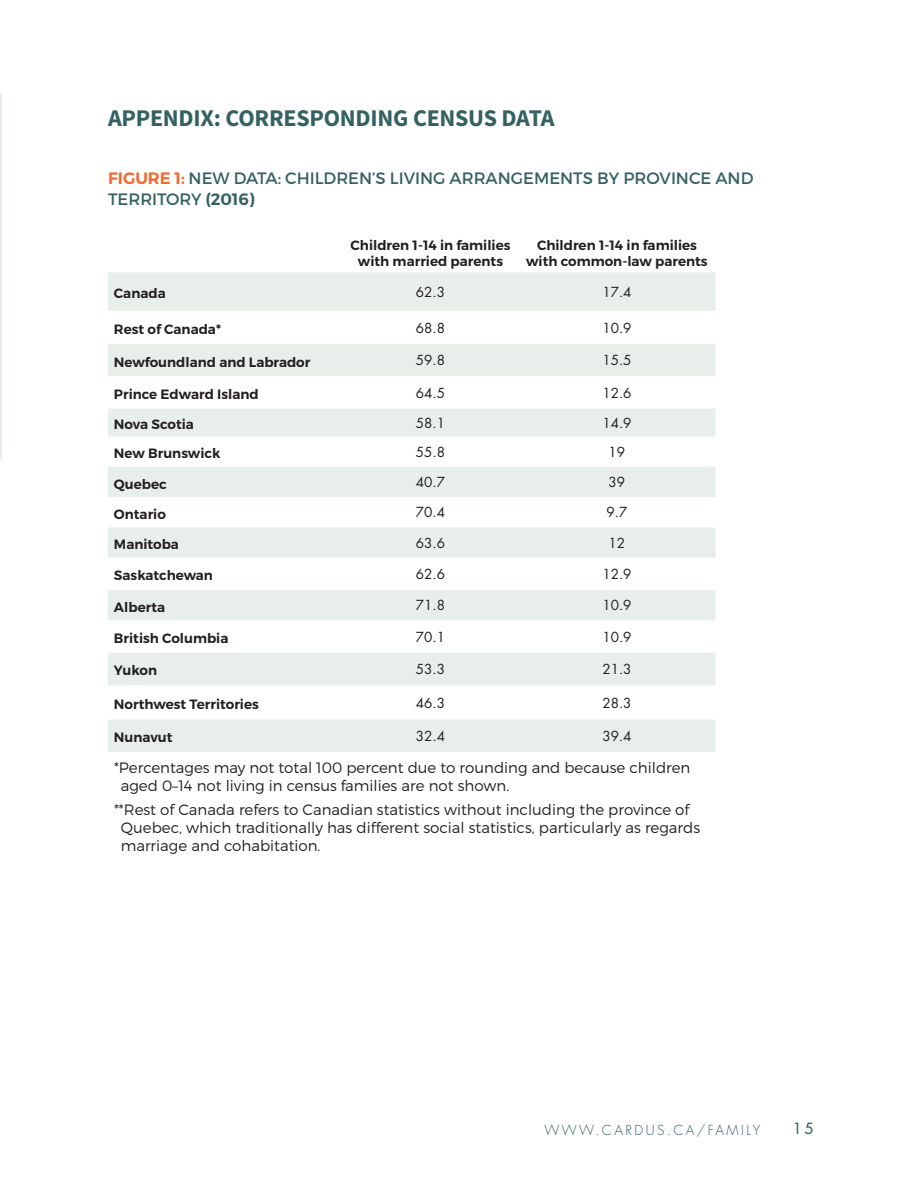
<style>
.page{position:relative;width:918px;height:1188px;background:#fff}
.page>*{position:absolute;margin:0;border:0;box-sizing:border-box;transform-origin:0 0}
.t1{font:700 24px "Source Sans Pro";letter-spacing:-.01em;color:#346161}
.t2{font:16.5px/21px "Montserrat";color:#346161}
.t3{font:300 15px/18px "Montserrat";color:#231f20}
.t4{font:15px "Futura";color:#346161}
.t5{font:600 13.5px/16.2px "Montserrat";color:#231f20;text-align:center}
.t6{font:13.5px "Futura";color:#231f20}
.t7{font:300 13.5px "Futura";letter-spacing:.18em;color:#346161}
.s1{font-weight:600;color:#f2682f}
.s2{font-weight:600}
</style>
<div class="page">
<hr style="left:0;top:94px;width:2px;height:366px;background:#e8efea">
<svg style="left:108px;top:272px;width:608px;height:480px;fill:#e8efea"></svg>
<h1 class="t1" style="left:108px;top:103px;width:448px">APPENDIX: CORRESPONDING CENSUS DATA</h1>
<p class="t2" style="left:108px;top:168px;width:647px"><span class="s1">FIGURE 1:</span> NEW DATA: CHILDREN’S LIVING ARRANGEMENTS BY PROVINCE AND<br>TERRITORY <span class="s2">(2016)</span></p>
<p class="t5" style="left:351px;top:237px;width:161px">Children 1-14 in families with married parents</p>
<p class="t5" style="left:526px;top:237px;width:183px">Children 1-14 in families with common-law parents</p>
<p class="t5" style="left:114px;top:285px;width:53px">Canada</p>
<p class="t6" style="left:416px;top:283px;width:31px">62.3</p>
<p class="t6" style="left:602px;top:283px;width:31px">17.4</p>
<p class="t5" style="left:114px;top:321px;width:109px">Rest of Canada*</p>
<p class="t6" style="left:416px;top:319px;width:31px">68.8</p>
<p class="t6" style="left:602px;top:319px;width:31px">10.9</p>
<p class="t5" style="left:114px;top:354px;width:198px">Newfoundland and Labrador</p>
<p class="t6" style="left:416px;top:352px;width:31px">59.8</p>
<p class="t6" style="left:602px;top:352px;width:31px">15.5</p>
<p class="t5" style="left:114px;top:386px;width:146px">Prince Edward Island</p>
<p class="t6" style="left:416px;top:384px;width:31px">64.5</p>
<p class="t6" style="left:602px;top:384px;width:31px">12.6</p>
<p class="t5" style="left:114px;top:416px;width:81px">Nova Scotia</p>
<p class="t6" style="left:416px;top:414px;width:31px">58.1</p>
<p class="t6" style="left:602px;top:414px;width:31px">14.9</p>
<p class="t5" style="left:114px;top:446px;width:108px">New Brunswick</p>
<p class="t6" style="left:416px;top:443px;width:31px">55.8</p>
<p class="t6" style="left:609px;top:443px;width:18px">19</p>
<p class="t5" style="left:114px;top:476px;width:54px">Quebec</p>
<p class="t6" style="left:416px;top:474px;width:31px">40.7</p>
<p class="t6" style="left:609px;top:474px;width:18px">39</p>
<p class="t5" style="left:114px;top:506px;width:53px">Ontario</p>
<p class="t6" style="left:416px;top:504px;width:31px">70.4</p>
<p class="t6" style="left:607px;top:504px;width:22px">9.7</p>
<p class="t5" style="left:114px;top:536px;width:67px">Manitoba</p>
<p class="t6" style="left:416px;top:534px;width:31px">63.6</p>
<p class="t6" style="left:609px;top:534px;width:18px">12</p>
<p class="t5" style="left:114px;top:568px;width:101px">Saskatchewan</p>
<p class="t6" style="left:416px;top:565px;width:31px">62.6</p>
<p class="t6" style="left:602px;top:565px;width:31px">12.9</p>
<p class="t5" style="left:114px;top:599px;width:53px">Alberta</p>
<p class="t6" style="left:416px;top:597px;width:31px">71.8</p>
<p class="t6" style="left:602px;top:597px;width:31px">10.9</p>
<p class="t5" style="left:114px;top:630px;width:116px">British Columbia</p>
<p class="t6" style="left:416px;top:628px;width:31px">70.1</p>
<p class="t6" style="left:602px;top:628px;width:31px">10.9</p>
<p class="t5" style="left:114px;top:663px;width:45px">Yukon</p>
<p class="t6" style="left:416px;top:661px;width:31px">53.3</p>
<p class="t6" style="left:602px;top:661px;width:31px">21.3</p>
<p class="t5" style="left:114px;top:696px;width:146px">Northwest Territories</p>
<p class="t6" style="left:416px;top:694px;width:31px">46.3</p>
<p class="t6" style="left:602px;top:694px;width:31px">28.3</p>
<p class="t5" style="left:114px;top:730px;width:60px">Nunavut</p>
<p class="t6" style="left:416px;top:727px;width:31px">32.4</p>
<p class="t6" style="left:602px;top:727px;width:31px">39.4</p>
<p class="t3" style="left:121px;top:758px;width:571px;text-indent:-7px">*Percentages may not total 100 percent due to rounding and because children aged 0–14 not living in census families are not shown.</p>
<p class="t3" style="left:121px;top:801px;width:581px;text-indent:-7px">**Rest of Canada refers to Canadian statistics without including the province of<br>Quebec, which traditionally has different social statistics, particularly as regards marriage and cohabitation.</p>
<p class="t7" style="left:544px;top:1122px;width:217px">WWW.CARDUS.CA/FAMILY</p>
<p class="t4" style="left:793px;top:1119px;width:22px">15</p>
</div>
